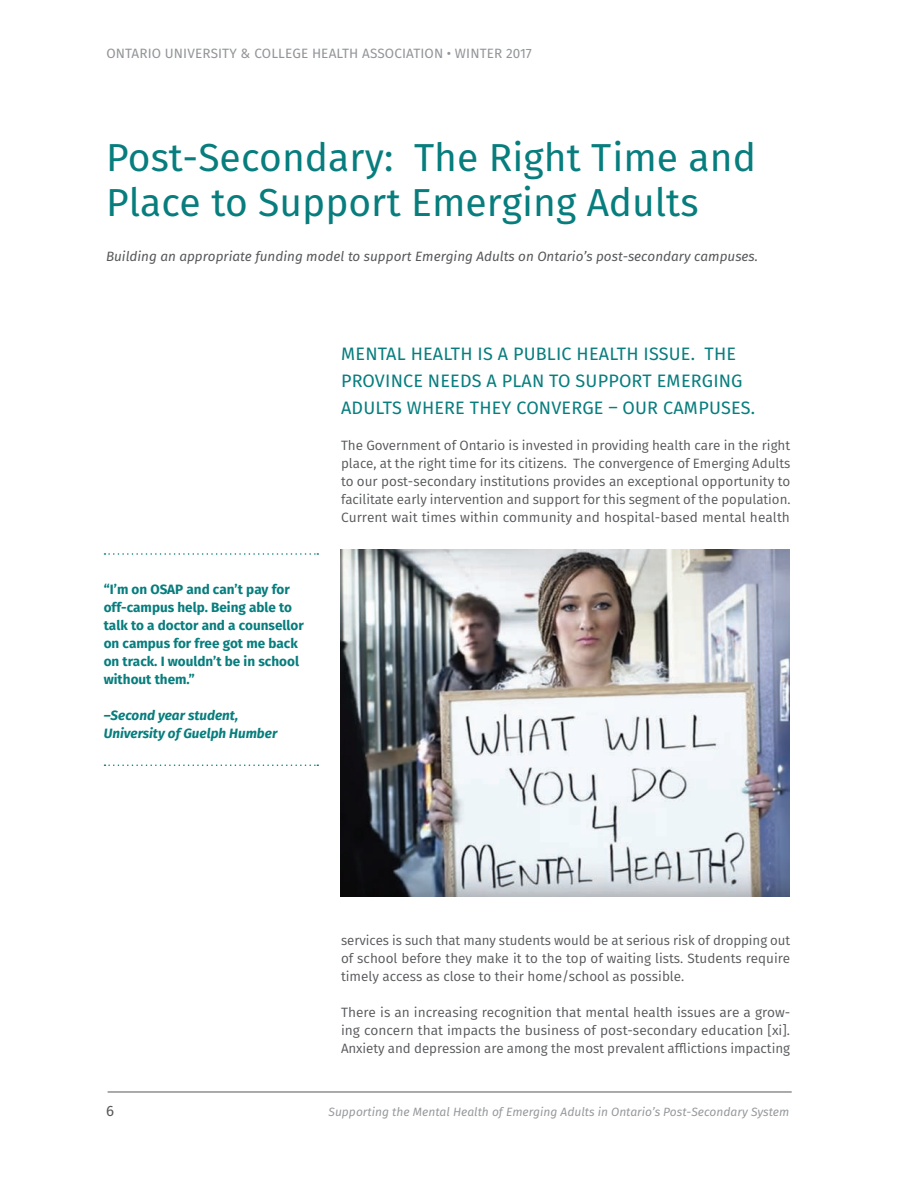
<style>
.page{position:relative;width:918px;height:1188px;background:#fff}
.page>*{position:absolute;margin:0;border:0;box-sizing:border-box;transform-origin:0 0}
.Heading1{font:39px/45px "Fira Sans";color:#077d7d}
.S-Heading7{font:18px/27px "Fira Sans";letter-spacing:.01em;color:#077d7d}
.t1{font:15px "Fira Sans";color:#57585a}
.Body_Text_-_Justifie{font:13.5px/18px "Fira Sans";color:#57585a;text-align:justify}
.Foreword_or_sidetext{font:700 13.5px/18px "Fira Sans";color:#077d7d}
.Subtitle{font:italic 13.5px "Fira Sans";color:#57585a}
.t2{font:13.5px "Fira Sans";letter-spacing:.01em;color:#939598}
.Foreword_or_sidetext-2{font:italic 700 13.5px/18px "Fira Sans";color:#077d7d}
.t3{font:italic 12px "Fira Sans";color:#97999c}
</style>
<div class="page">
<svg style="left:104px;top:553px;width:214px;height:2px"></svg>
<svg style="left:104px;top:765px;width:214px;height:1px"></svg>
<img style="left:340px;top:550px;width:449px;height:346px">
<hr style="left:108px;top:1092px;width:684px;height:1px;background:#57585a">
<p class="t2" style="left:106px;top:43px;width:427px">ONTARIO UNIVERSITY &amp; COLLEGE HEALTH ASSOCIATION • WINTER 2017</p>
<p class="Heading1" style="left:106px;top:134px;width:651px">Post-Secondary: The Right Time and<br>Place to Support Emerging Adults</p>
<p class="Subtitle" style="left:106px;top:246px;width:653px">Building an appropriate funding model to support Emerging Adults on Ontario’s post-secondary campuses.</p>
<p class="Foreword_or_sidetext" style="left:104px;top:579px;width:202px">“I’m on OSAP and can’t pay for off-campus help. Being able to talk to a doctor and a counsellor on campus for free got me back on track. I wouldn’t be in school without them.”</p>
<p class="Foreword_or_sidetext-2" style="left:104px;top:705px;width:175px">–Second year student,<br>University of Guelph Humber</p>
<p class="S-Heading7" style="left:341px;top:340px;width:416px">MENTAL HEALTH IS A PUBLIC HEALTH ISSUE. THE<br>PROVINCE NEEDS A PLAN TO SUPPORT EMERGING<br>ADULTS WHERE THEY CONVERGE – OUR CAMPUSES.</p>
<p class="Body_Text_-_Justifie" style="left:341px;top:436px;width:451px">The Government of Ontario is invested in providing health care in the right place, at the right time for its citizens. The convergence of Emerging Adults to our post-secondary institutions provides an exceptional opportunity to facilitate early intervention and support for this segment of the population.<br>Current wait times within community and hospital-based mental health</p>
<p class="Body_Text_-_Justifie" style="left:341px;top:931px;width:451px">services is such that many students would be at serious risk of dropping out of school before they make it to the top of waiting lists. Students require timely access as close to their home/school as possible.</p>
<p class="Body_Text_-_Justifie" style="left:341px;top:1003px;width:451px">There is an increasing recognition that mental health issues are a grow&shy;ing concern that impacts the business of post-secondary education [xi].<br>Anxiety and depression are among the most prevalent afflictions impacting</p>
<p class="t1" style="left:106px;top:1099px;width:9px">6</p>
<p class="t3" style="left:329px;top:1103px;width:462px">Supporting the Mental Health of Emerging Adults in Ontario’s Post-Secondary System</p>
</div>
